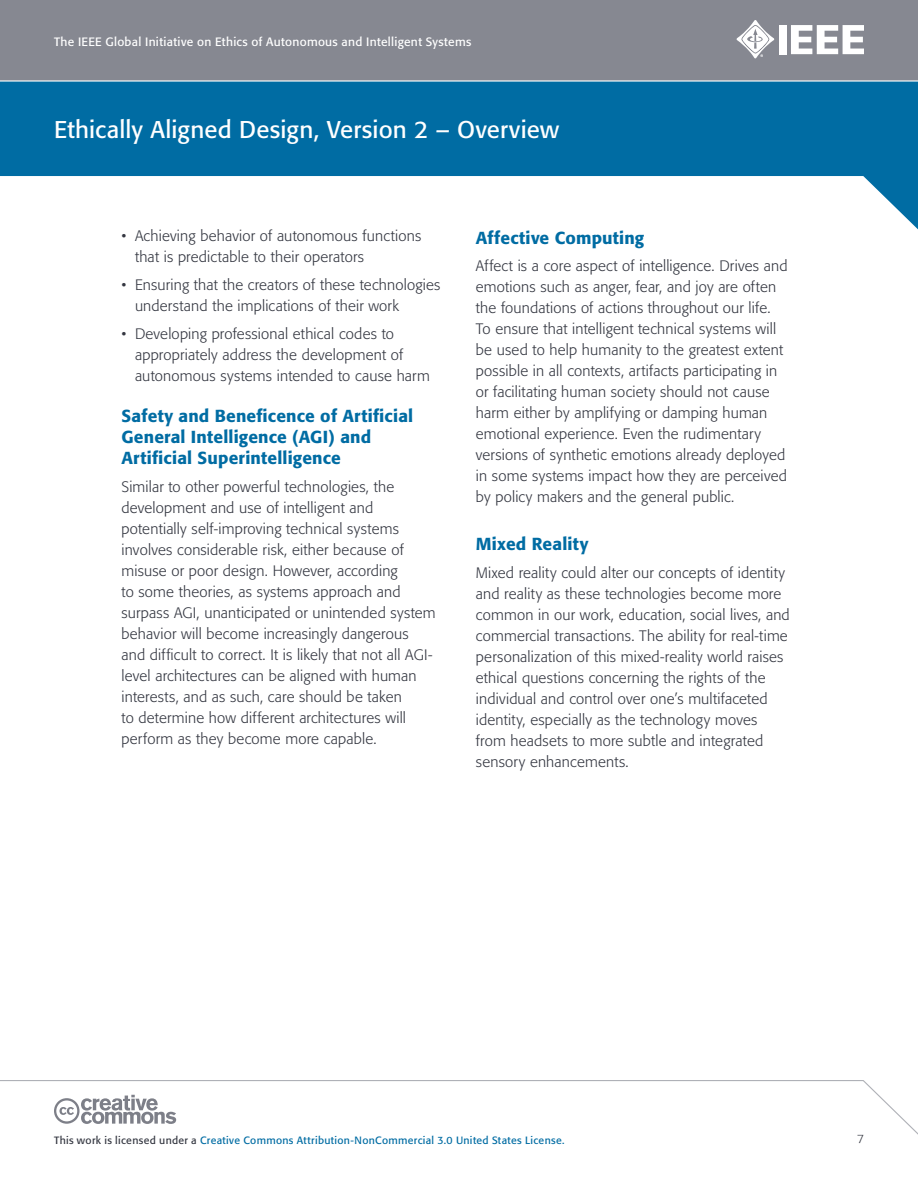
<style>
.page{position:relative;width:918px;height:1188px;background:#fff}
.page>*{position:absolute;margin:0;border:0;box-sizing:border-box;transform-origin:0 0}
.t1{font:24px "Formata";letter-spacing:.01em;color:#fff}
.t2{font:500 17.25px/21px "Formata";letter-spacing:.01em;color:#006ca3}
.t3{font:300 15px/21px "Formata";letter-spacing:.01em;color:#343741}
.t4{font:12px "Formata";letter-spacing:.025em;color:#fff}
.t5{font:300 12px "Formata";color:#343741}
.t6{font:10.5px "Formata";letter-spacing:.03em;color:#006ca3}
.s1{color:#343741}
</style>
<div class="page">
<div style="left:0;top:0;width:918px;height:81px;background:#868891"></div>
<svg style="left:0;top:82px;width:918px;height:147px;fill:#006ca3"></svg>
<svg style="left:0;top:1080px;width:918px;height:55px"></svg>
<hr style="left:0;top:80px;width:918px;height:2px;background:#fff">
<div style="left:779px;top:25px;width:8px;height:29px;background:#fff"></div>
<svg style="left:791px;top:25px;width:73px;height:29px"></svg>
<svg style="left:736px;top:20px;width:38px;height:38px"></svg>
<svg style="left:54px;top:1095px;width:122px;height:29px"></svg>
<p class="t4" style="left:54px;top:34px;width:419px">The IEEE Global Initiative on Ethics of Autonomous and Intelligent Systems</p>
<h1 class="t1" style="left:54px;top:115px;width:507px">Ethically Aligned Design, Version 2 – Overview</h1>
<p class="t3" style="left:135px;top:226px;width:288px;text-indent:-14px">• Achieving behavior of autonomous functions that is predictable to their operators</p>
<p class="t3" style="left:135px;top:274px;width:307px;text-indent:-14px">• Ensuring that the creators of these technologies understand the implications of their work</p>
<p class="t3" style="left:135px;top:323px;width:296px;text-indent:-14px">• Developing professional ethical codes to appropriately address the development of autonomous systems intended to cause harm</p>
<p class="t2" style="left:122px;top:405px;width:293px">Safety and Beneficence of Artificial<br>General Intelligence (AGI) and<br>Artificial Superintelligence</p>
<p class="t3" style="left:122px;top:476px;width:316px">Similar to other powerful technologies, the development and use of intelligent and potentially self-improving technical systems involves considerable risk, either because of misuse or poor design. However, according<br>to some theories, as systems approach and surpass AGI, unanticipated or unintended system behavior will become increasingly dangerous and difficult to correct. It is likely that not all AGI&shy;level architectures can be aligned with human interests, and as such, care should be taken<br>to determine how different architectures will perform as they become more capable.</p>
<p class="t2" style="left:476px;top:227px;width:170px">Affective Computing</p>
<p class="t3" style="left:476px;top:256px;width:313px">Affect is a core aspect of intelligence. Drives and emotions such as anger, fear, and joy are often the foundations of actions throughout our life.<br>To ensure that intelligent technical systems will be used to help humanity to the greatest extent possible in all contexts, artifacts participating in or facilitating human society should not cause harm either by amplifying or damping human emotional experience. Even the rudimentary versions of synthetic emotions already deployed in some systems impact how they are perceived by policy makers and the general public.</p>
<p class="t2" style="left:476px;top:534px;width:114px">Mixed Reality</p>
<p class="t3" style="left:476px;top:563px;width:315px">Mixed reality could alter our concepts of identity and reality as these technologies become more common in our work, education, social lives, and commercial transactions. The ability for real-time personalization of this mixed-reality world raises ethical questions concerning the rights of the individual and control over one’s multifaceted identity, especially as the technology moves from headsets to more subtle and integrated sensory enhancements.</p>
<p class="t6" style="left:54px;top:1133px;width:512px"><span class="s1">This work is licensed under a</span> Creative Commons Attribution-NonCommercial 3.0 United States License.</p>
<p class="t5" style="left:857px;top:1132px;width:8px">7</p>
</div>
